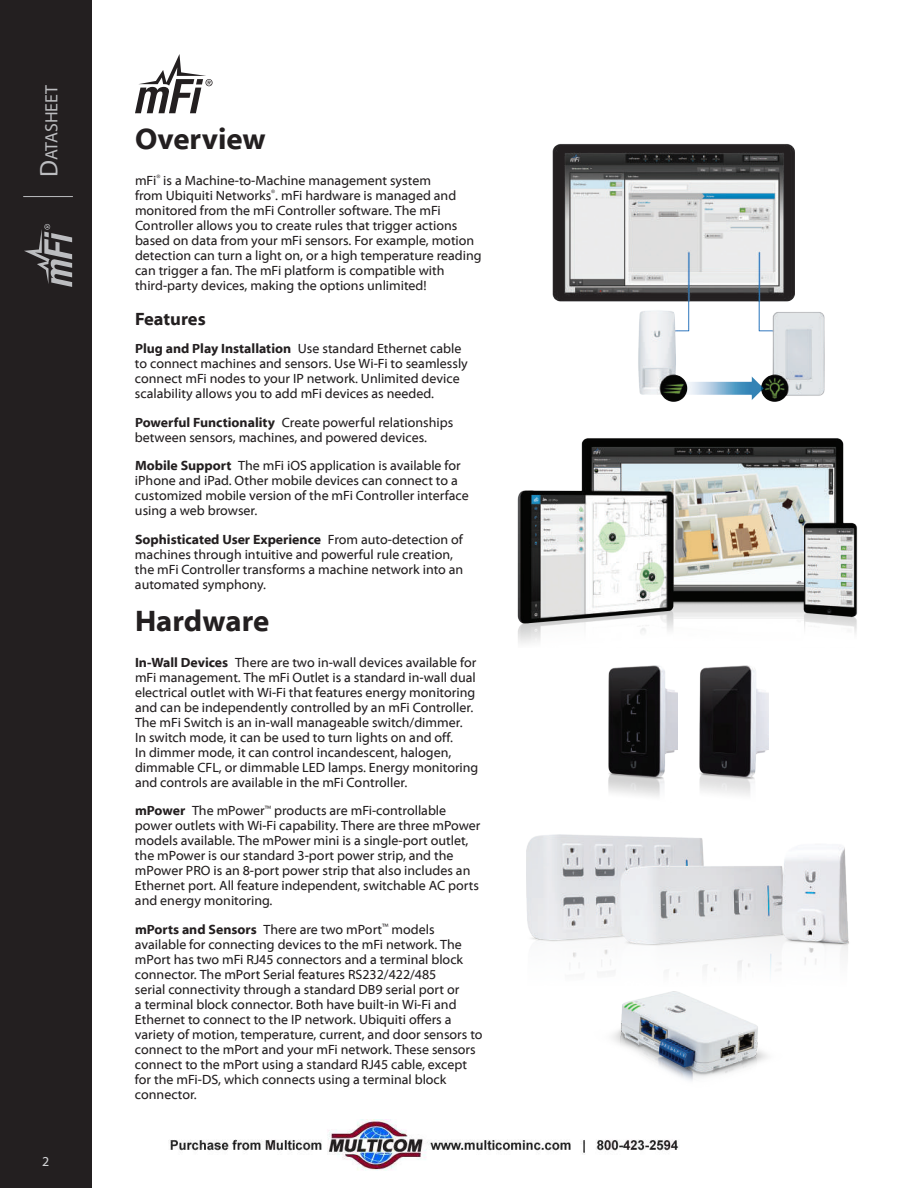
<style>
.page{position:relative;width:918px;height:1188px;background:#fff}
.page>*{position:absolute;margin:0;border:0;box-sizing:border-box;transform-origin:0 0}
.t1{font:700 30px "Myriad Web Pro";color:#231f20}
.t2{font:700 18px "Myriad Web Pro";color:#231f20}
.t3{font:17.85px "Myriad Pro";color:#bcbdc0}
.t4{font:13.5px/15px "Myriad Web Pro";color:#231f20}
.t5{font:13.5px "Myriad Web Pro";color:#d1d2d4}
.s1{font-size:25.5px}
.s2{font-weight:700}
</style>
<div class="page">
<div style="left:0;top:0;width:92px;height:1188px;background:#231f20"></div>
<hr style="left:23px;top:196px;width:50px;height:1px;background:#bcbdc0">
<svg style="left:24px;top:224px;width:48px;height:63px"></svg>
<img style="left:526px;top:835px;width:323px;height:141px">
<svg style="left:135px;top:54px;width:78px;height:59px"></svg>
<img style="left:608px;top:665px;width:69px;height:132px">
<img style="left:699px;top:665px;width:70px;height:130px">
<img style="left:612px;top:992px;width:156px;height:89px">
<img style="left:552px;top:144px;width:273px;height:258px">
<img style="left:517px;top:438px;width:341px;height:206px">
<img style="left:170px;top:1120px;width:510px;height:50px">
<h3 class="t3" style="left:41px;top:177px;width:94px;rotate:-90deg"><span class="s1">D</span>atasheet</h3>
<p class="t5" style="left:42px;top:1154px;width:9px">2</p>
<h1 class="t1" style="left:135px;top:123px;width:132px">Overview</h1>
<p class="t4" style="left:135px;top:173px;width:348px">mFi<sup>®</sup> is a Machine-to-Machine management system<br>from Ubiquiti Networks<sup>®</sup>. mFi hardware is managed and monitored from the mFi Controller software. The mFi Controller allows you to create rules that trigger actions based on data from your mFi sensors. For example, motion detection can turn a light on, or a high temperature reading can trigger a fan. The mFi platform is compatible with third‑party devices, making the options unlimited!</p>
<h2 class="t2" style="left:135px;top:309px;width:72px">Features</h2>
<p class="t4" style="left:135px;top:341px;width:334px"><span class="s2">Plug and Play Installation</span> Use standard Ethernet cable to connect machines and sensors. Use Wi-Fi to seamlessly connect mFi nodes to your IP network. Unlimited device scalability allows you to add mFi devices as needed.</p>
<p class="t4" style="left:135px;top:415px;width:320px"><span class="s2">Powerful Functionality</span> Create powerful relationships between sensors, machines, and powered devices.</p>
<p class="t4" style="left:135px;top:458px;width:335px"><span class="s2">Mobile Support</span> The mFi iOS application is available for iPhone and iPad. Other mobile devices can connect to a customized mobile version of the mFi Controller interface using a web browser.</p>
<p class="t4" style="left:135px;top:532px;width:330px"><span class="s2">Sophisticated User Experience</span> From auto-detection of machines through intuitive and powerful rule creation, the mFi Controller transforms a machine network into an automated symphony.</p>
<h1 class="t1" style="left:135px;top:605px;width:136px">Hardware</h1>
<p class="t4" style="left:135px;top:655px;width:345px"><span class="s2">In-Wall Devices</span> There are two in-wall devices available for mFi management. The mFi Outlet is a standard in‑wall dual electrical outlet with Wi-Fi that features energy monitoring and can be independently controlled by an mFi Controller.<br>The mFi Switch is an in-wall manageable switch/dimmer.<br>In switch mode, it can be used to turn lights on and off.<br>In dimmer mode, it can control incandescent, halogen, dimmable CFL, or dimmable LED lamps. Energy monitoring and controls are available in the mFi Controller.</p>
<p class="t4" style="left:135px;top:803px;width:347px"><span class="s2">mPower</span> The mPower<sup>™</sup> products are mFi-controllable power outlets with Wi-Fi capability. There are three mPower models available. The mPower mini is a single-port outlet, the mPower is our standard 3-port power strip, and the mPower PRO is an 8-port power strip that also includes an Ethernet port. All feature independent, switchable AC ports and energy monitoring.</p>
<p class="t4" style="left:135px;top:922px;width:349px"><span class="s2">mPorts and Sensors</span> There are two mPort<sup>™</sup> models available for connecting devices to the mFi network. The mPort has two mFi RJ45 connectors and a terminal block connector. The mPort Serial features RS232/422/485<br>serial connectivity through a standard DB9 serial port or<br>a terminal block connector. Both have built-in Wi-Fi and Ethernet to connect to the IP network. Ubiquiti offers a variety of motion, temperature, current, and door sensors to connect to the mPort and your mFi network. These sensors connect to the mPort using a standard RJ45 cable, except for the mFi-DS, which connects using a terminal block connector.</p>
</div>
